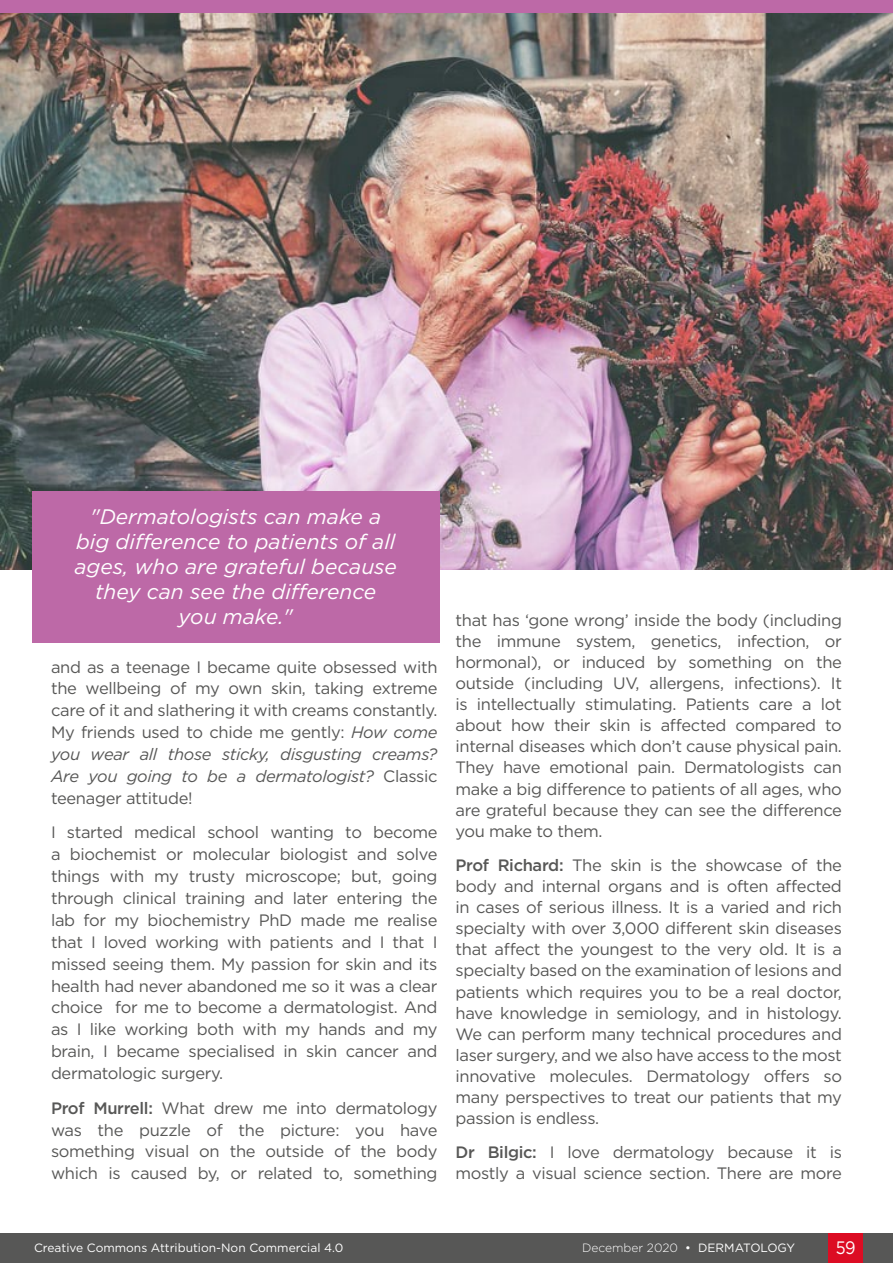
<style>
.page{position:relative;width:893px;height:1263px;background:#fff}
.page>*{position:absolute;margin:0;border:0;box-sizing:border-box;transform-origin:0 0}
.Body_Text_Quote{font:italic 21px/25.2px "Gotham";color:#fff;text-align:center}
.t1{font:18px "Gotham";color:#fff;scale:.9 1}
.Body_Text__Justifica{font:16.5px/21.1px "Gotham";letter-spacing:-.02em;color:#575756;text-align:justify}
.t2{font:12px "Gotham";color:#fff}
.t3{font:300 12px "Gotham";color:#fff}
.s1{font-style:italic}
.s2{font-weight:500}
.s3{font-weight:400}
</style>
<div class="page">
<div style="left:0;top:1233px;width:893px;height:30px;background:#575756"></div>
<div style="left:829px;top:1233px;width:34px;height:30px;background:#dc0c23"></div>
<img style="left:0;top:13px;width:893px;height:557px">
<div style="left:32px;top:491px;width:408px;height:151px;background:#bd69a7"></div>
<div style="left:0;top:0;width:893px;height:13px;background:#bd69a7"></div>
<p class="Body_Text_Quote" style="left:74px;top:503px;width:324px">"Dermatologists can make a big difference to patients of all ages, who are grateful because they can see the difference you make."</p>
<p class="Body_Text__Justifica" style="left:51px;top:655px;width:388px;line-height:21.9px">and as a teenage I became quite obsessed with the wellbeing of my own skin, taking extreme care of it and slathering it with creams constantly.<br>My friends used to chide me gently: <span class="s1">How come you wear all those sticky, disgusting creams?<br>Are you going to be a dermatologist?</span> Classic teenager attitude!</p>
<p class="Body_Text__Justifica" style="left:51px;top:821px;width:388px;line-height:21.9px">I started medical school wanting to become a biochemist or molecular biologist and solve things with my trusty microscope; but, going through clinical training and later entering the lab for my biochemistry PhD made me realise that I loved working with patients and I that I missed seeing them. My passion for skin and its health had never abandoned me so it was a clear choice for me to become a dermatologist. And as I like working both with my hands and my brain, I became specialised in skin cancer and dermatologic surgery.</p>
<p class="Body_Text__Justifica" style="left:51px;top:1096px;width:388px;line-height:21.9px"><span class="s2">Prof Murrell:</span> What drew me into dermatology was the puzzle of the picture: you have something visual on the outside of the body which is caused by, or related to, something</p>
<p class="Body_Text__Justifica" style="left:455px;top:609px;width:388px">that has ‘gone wrong’ inside the body (including the immune system, genetics, infection, or hormonal), or induced by something on the outside (including UV, allergens, infections). It is intellectually stimulating. Patients care a lot about how their skin is affected compared to internal diseases which don’t cause physical pain.<br>They have emotional pain. Dermatologists can make a big difference to patients of all ages, who are grateful because they can see the difference you make to them.</p>
<p class="Body_Text__Justifica" style="left:455px;top:854px;width:388px"><span class="s2">Prof Richard:</span> The skin is the showcase of the body and internal organs and is often affected in cases of serious illness. It is a varied and rich specialty with over 3,000 different skin diseases that affect the youngest to the very old. It is a specialty based on the examination of lesions and patients which requires you to be a real doctor, have knowledge in semiology, and in histology.<br>We can perform many technical procedures and laser surgery, and we also have access to the most innovative molecules. Dermatology offers so many perspectives to treat our patients that my passion is endless.</p>
<p class="Body_Text__Justifica" style="left:455px;top:1141px;width:388px"><span class="s2">Dr Bilgic:</span> I love dermatology because it is mostly a visual science section. There are more</p>
<p class="t2" style="left:34px;top:1240px;width:311px">Creative Commons Attribution-Non Commercial 4.0</p>
<p class="t3" style="left:582px;top:1240px;width:214px">December 2020 <span class="s3">• DERMATOLOGY</span></p>
<p class="t1" style="left:836px;top:1236px;width:24px">59</p>
</div>
